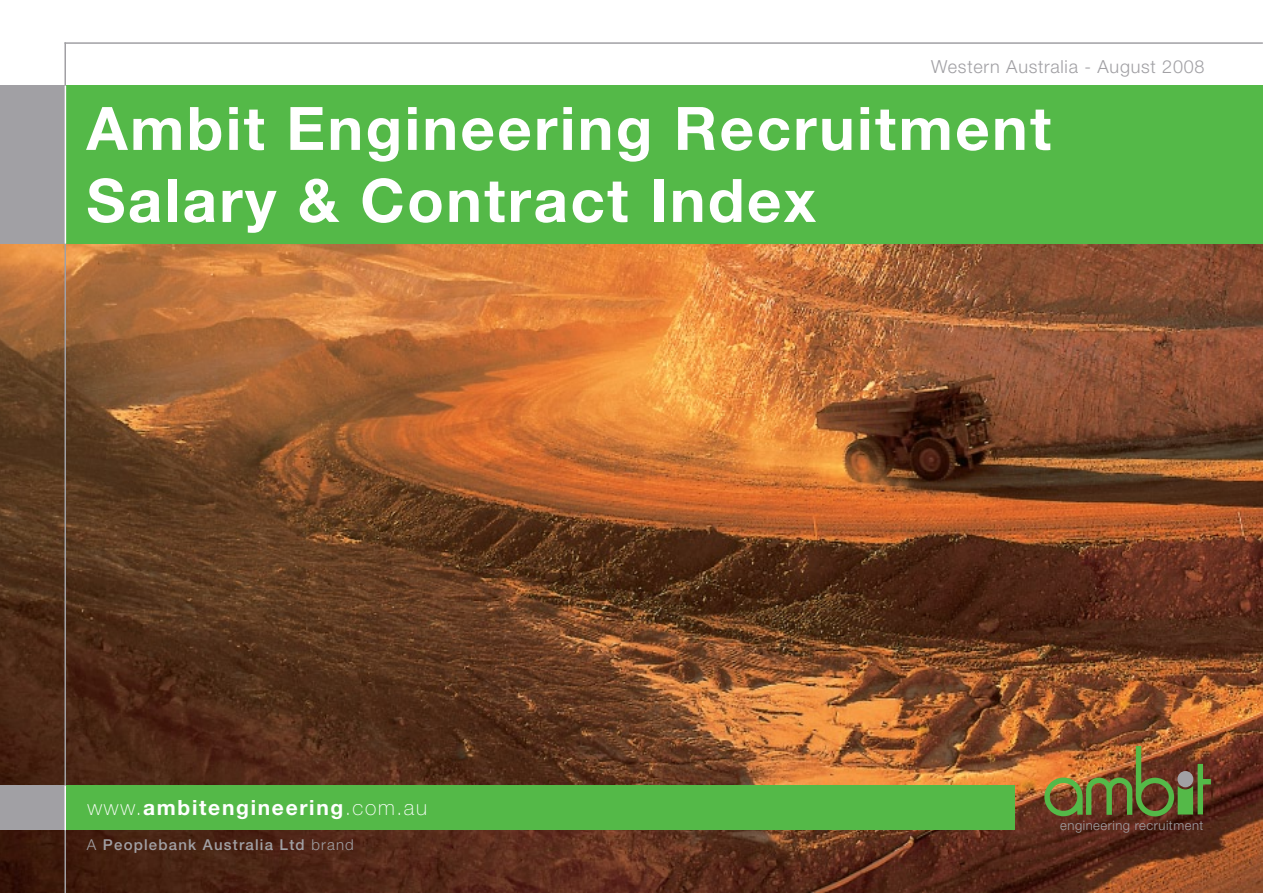
<style>
.page{position:relative;width:1263px;height:893px;background:#fff}
.page>*{position:absolute;margin:0;border:0;box-sizing:border-box;transform-origin:0 0}
.t1{font:700 60px/72px "Helvetica Neue LT Std";letter-spacing:.04em;color:#fff}
.t2{font:700 21px "Helvetica Neue LT Std";letter-spacing:.08em;color:#fff}
.t3{font:300 18px "Helvetica Neue LT Std";letter-spacing:.04em;color:#a1a0a4}
.t4{font:500 15px "Helvetica Neue LT Std";letter-spacing:.08em;color:#a1a0a4}
.t5{font:300 13.05px "Helvetica Neue LT Std";letter-spacing:.04em;color:#a1a0a4}
.s1{font-weight:100}
.s2{font-weight:300}
</style>
<div class="page">
<img style="left:0;top:244px;width:1263px;height:649px">
<img style="left:1044px;top:746px;width:167px;height:70px">
<div style="left:1177px;top:771px;width:16px;height:16px;background:#a1a0a4;border-radius:50%"></div>
<hr style="left:64px;top:42px;width:2px;height:851px;background:#a1a0a4">
<div style="left:59px;top:786px;width:956px;height:44px;background:#54b948"></div>
<div style="left:0;top:785px;width:66px;height:45px;background:#a1a0a4"></div>
<hr style="left:64px;top:785px;width:2px;height:45px;background:#fff">
<div style="left:65px;top:86px;width:1198px;height:158px;background:#54b948"></div>
<hr style="left:64px;top:42px;width:1199px;height:2px;background:#a1a0a4">
<div style="left:0;top:86px;width:66px;height:158px;background:#a1a0a4"></div>
<hr style="left:65px;top:86px;width:1px;height:158px;background:#fff">
<p class="t3" style="left:931px;top:55px;width:275px">Western Australia - August 2008</p>
<p class="t1" style="left:86px;top:91px;width:966px">Ambit Engineering Recruitment<br>Salary &amp; Contract Index</p>
<p class="t2" style="left:87px;top:794px;width:341px"><span class="s1">www.</span>ambitengineering<span class="s1">.com.au</span></p>
<p class="t4" style="left:87px;top:836px;width:268px"><span class="s2">A</span> Peoplebank Australia Ltd <span class="s2">brand</span></p>
<p class="t5" style="left:1060px;top:817px;width:145px">engineering recruitment</p>
</div>
